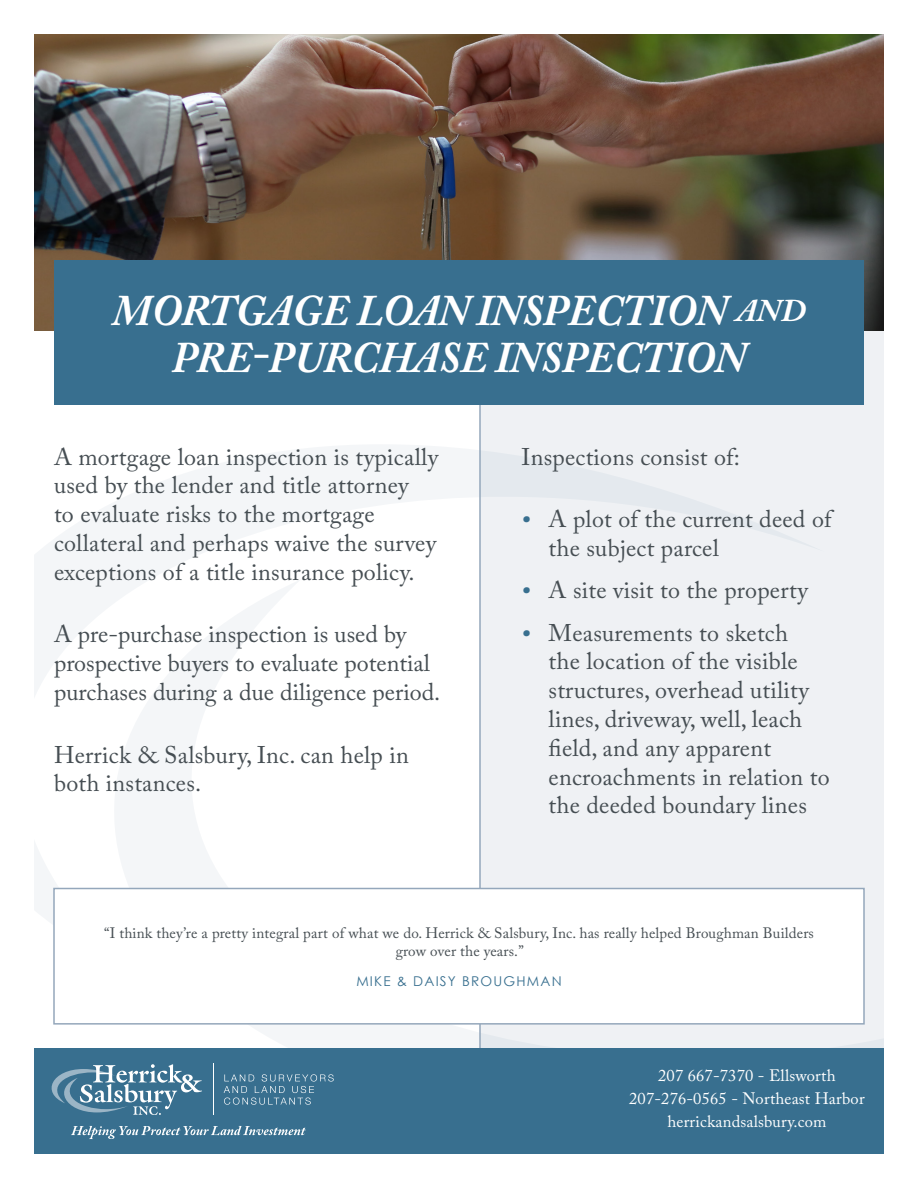
<style>
.page{position:relative;width:918px;height:1188px;background:#fff}
.page>*{position:absolute;margin:0;border:0;box-sizing:border-box;transform-origin:0 0}
.Service_Name{font:italic 700 43.5px/46.5px "Adobe Caslon Pro";letter-spacing:-.005em;color:#fff;text-align:center;scale:.94 1}
.Paragraph{font:24px/28.8px "Adobe Caslon Pro";letter-spacing:.01em;color:#464e53}
.t1{font:16.5px/23.2px "Adobe Caslon Pro";letter-spacing:.01em;color:#fff;text-align:center}
.Quote_Paragraph{font:15px/18px "Adobe Caslon Pro";letter-spacing:.01em;color:#464e53;text-align:center}
.Quote_Attribute{font:13.5px "Century Gothic";letter-spacing:.09em;color:#386f8f}
.s1{font-size:31.5px}
.s2{font-weight:700;font-style:italic;color:#386f8f}
</style>
<div class="page">
<svg style="left:34px;top:445px;width:445px;height:134px;fill:#f4f6f8"></svg>
<svg style="left:34px;top:579px;width:445px;height:469px"></svg>
<div style="left:480px;top:0;width:438px;height:1188px;background:#eff1f4"></div>
<hr style="left:479px;top:0;width:2px;height:1188px;background:#94a7bb">
<div style="left:0;top:1048px;width:918px;height:138px;background:#386f8f"></div>
<svg style="left:51px;top:1064px;width:151px;height:51px"></svg>
<hr style="left:214px;top:1063px;width:1px;height:52px;background:#fff">
<svg style="left:224px;top:1074px;width:110px;height:31px"></svg>
<svg style="left:71px;top:1126px;width:235px;height:13px"></svg>
<div style="left:54px;top:889px;width:810px;height:135px;background:#fff"></div>
<div style="left:53px;top:888px;width:812px;height:137px;border:2px solid #94a7bb"></div>
<img style="left:34px;top:34px;width:850px;height:296px">
<div style="left:54px;top:260px;width:810px;height:145px;background:#386f8f"></div>
<div style="left:0;top:0;width:34px;height:1188px;background:#fff"></div>
<div style="left:884px;top:0;width:34px;height:1188px;background:#fff"></div>
<div style="left:0;top:0;width:918px;height:34px;background:#fff"></div>
<div style="left:0;top:1154px;width:918px;height:34px;background:#fff"></div>
<p class="Service_Name" style="left:112px;top:287px;width:740px">MORTGAGE LOAN INSPECTION <span class="s1">AND<br></span>PRE-PURCHASE INSPECTION</p>
<p class="Paragraph" style="left:54px;top:442px;width:386px">A mortgage loan inspection is typically used by the lender and title attorney<br>to evaluate risks to the mortgage collateral and perhaps waive the survey exceptions of a title insurance policy.</p>
<p class="Paragraph" style="left:54px;top:620px;width:388px">A pre-purchase inspection is used by prospective buyers to evaluate potential purchases during a due diligence period.</p>
<p class="Paragraph" style="left:54px;top:740px;width:356px">Herrick &amp; Salsbury, Inc. can help in both instances.</p>
<p class="Paragraph" style="left:522px;top:442px;width:220px">Inspections consist of:</p>
<p class="Paragraph" style="left:549px;top:505px;width:285px;text-indent:-27px"><span class="s2">•</span> A plot of the current deed of the subject parcel</p>
<p class="Paragraph" style="left:522px;top:576px;width:288px"><span class="s2">•</span> A site visit to the property</p>
<p class="Paragraph" style="left:549px;top:618px;width:283px;text-indent:-27px"><span class="s2">•</span> Measurements to sketch<br>the location of the visible structures, overhead utility lines, driveway, well, leach field, and any apparent encroachments in relation to the deeded boundary lines</p>
<p class="Quote_Paragraph" style="left:104px;top:924px;width:711px">“I think they’re a pretty integral part of what we do. Herrick &amp; Salsbury, Inc. has really helped Broughman Builders grow over the years.”</p>
<p class="Quote_Attribute" style="left:356px;top:972px;width:207px">MIKE &amp; DAISY BROUGHMAN</p>
<p class="t1" style="left:629px;top:1064px;width:237px">207 667-7370 - Ellsworth<br>207-276-0565 - Northeast Harbor herrickandsalsbury.com</p>
</div>
